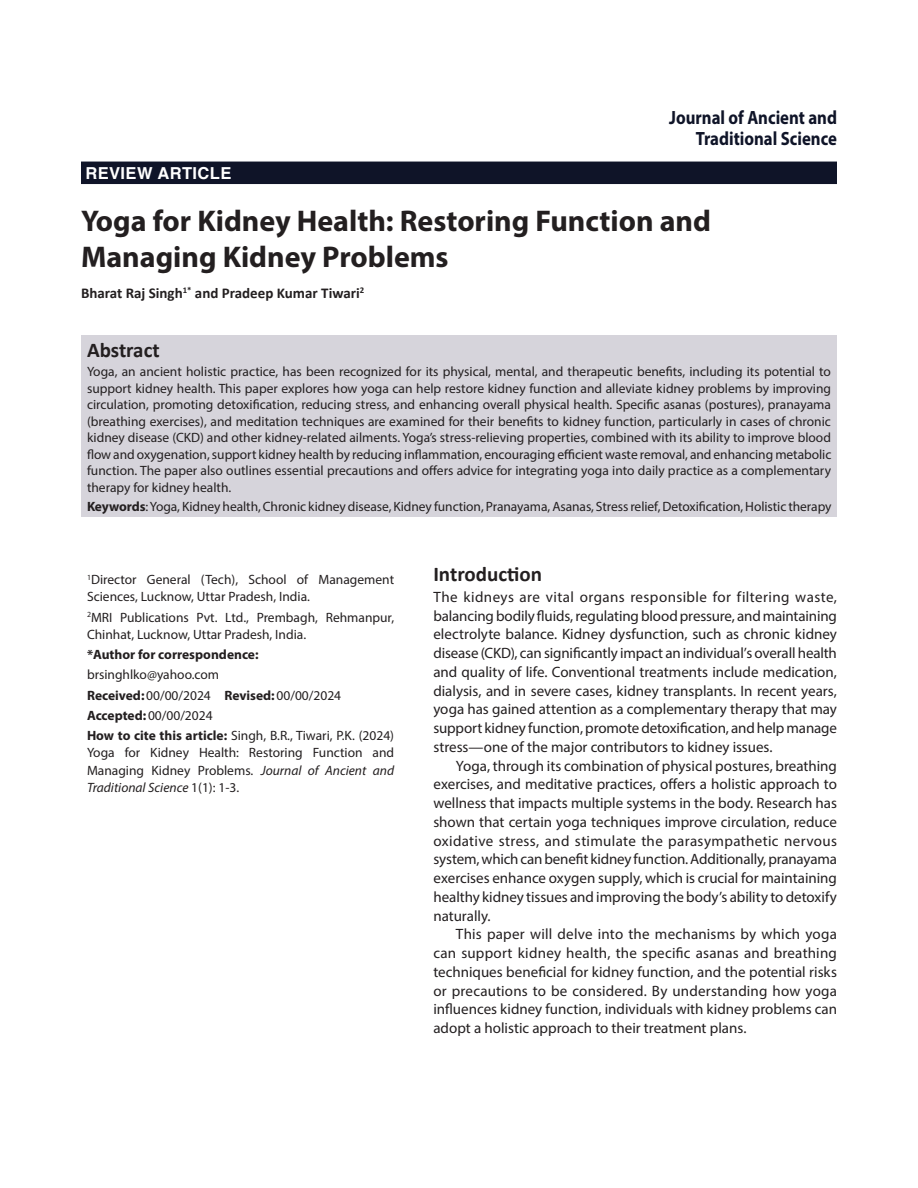
<style>
.page{position:relative;width:918px;height:1188px;background:#fff}
.page>*{position:absolute;margin:0;border:0;box-sizing:border-box;transform-origin:0 0}
.article_head{font:700 30px/36px "Myriad Pro";color:#231f20}
.Sub-Head-1{font:700 21px "Calibri";color:#231f20}
.article_head-2{font:700 19.2px/21.3px "Myriad Pro";color:#0f1428;text-align:right;scale:.87 1}
.Subject{font:700 16.5px "Helvetica";letter-spacing:.025em;color:#fff}
.text{font:15px/18.8px "Myriad Pro";color:#231f20;text-align:justify}
.Body_flush{font:15px/18.8px "Myriad Pro";color:#231f20;text-align:justify}
.author{font:700 15px "Calibri";color:#231f20}
.Abstract{font:13.5px/16.5px "Myriad Pro";letter-spacing:-.005em;color:#231f20;text-align:justify}
.affiliation{font:13.5px/17.2px "Myriad Pro";color:#231f20}
.affiliation-2{font:700 13.5px "Myriad Pro";color:#231f20}
.s1{font-weight:700}
.s2{font-style:italic}
</style>
<div class="page">
<div style="left:81px;top:336px;width:756px;height:181px;background:#d6d4db"></div>
<div style="left:81px;top:162px;width:756px;height:22px;background:#0f1428"></div>
<p class="Subject" style="left:86px;top:160px;width:147px">REVIEW ARTICLE</p>
<p class="article_head-2" style="left:669px;top:106px;width:194px">Journal of Ancient and<br>Traditional Science</p>
<p class="article_head" style="left:81px;top:202px;width:631px">Yoga for Kidney Health: Restoring Function and<br>Managing Kidney Problems</p>
<p class="author" style="left:81px;top:283px;width:285px">Bharat Raj Singh<sup>1*</sup> and Pradeep Kumar Tiwari<sup>2</sup></p>
<p class="Sub-Head-1" style="left:87px;top:336px;width:74px">Abstract</p>
<p class="Abstract" style="left:87px;top:363px;width:746px">Yoga, an ancient holistic practice, has been recognized for its physical, mental, and therapeutic benefits, including its potential to support kidney health. This paper explores how yoga can help restore kidney function and alleviate kidney problems by improving circulation, promoting detoxification, reducing stress, and enhancing overall physical health. Specific asanas (postures), pranayama (breathing exercises), and meditation techniques are examined for their benefits to kidney function, particularly in cases of chronic kidney disease (CKD) and other kidney-related ailments. Yoga’s stress-relieving properties, combined with its ability to improve blood flow and oxygenation, support kidney health by reducing inflammation, encouraging efficient waste removal, and enhancing metabolic function. The paper also outlines essential precautions and offers advice for integrating yoga into daily practice as a complementary therapy for kidney health.</p>
<p class="Abstract" style="left:87px;top:498px;width:746px"><span class="s1">Keywords</span>: Yoga, Kidney health, Chronic kidney disease, Kidney function, Pranayama, Asanas, Stress relief, Detoxification, Holistic therapy</p>
<p class="affiliation" style="left:87px;top:571px;width:309px"><sup>1</sup>Director General (Tech), School of Management<br>Sciences, Lucknow, Uttar Pradesh, India.</p>
<p class="affiliation" style="left:87px;top:608px;width:309px"><sup>2</sup>MRI Publications Pvt. Ltd., Prembagh, Rehmanpur,<br>Chinhat, Lucknow, Uttar Pradesh, India.</p>
<p class="affiliation-2" style="left:87px;top:646px;width:173px">*Author for correspondence:</p>
<p class="affiliation" style="left:87px;top:666px;width:134px">brsinghlko@yahoo.com</p>
<p class="affiliation" style="left:87px;top:686px;width:256px"><span class="s1">Received:</span>00/00/2024 <span class="s1">Revised:</span>00/00/2024</p>
<p class="affiliation" style="left:87px;top:706px;width:127px"><span class="s1">Accepted:</span>00/00/2024</p>
<p class="affiliation" style="left:87px;top:727px;width:309px;text-align:justify"><span class="s1">How to cite this article:</span> Singh, B.R., Tiwari, P.K. (2024)<br>Yoga for Kidney Health: Restoring Function and Managing Kidney Problems. <span class="s2">Journal of Ancient and Traditional Science</span> 1(1): 1-3.</p>
<p class="Sub-Head-1" style="left:433px;top:559px;width:110px">Introduction</p>
<p class="Body_flush" style="left:433px;top:587px;width:405px">The kidneys are vital organs responsible for filtering waste, balancing bodily fluids, regulating blood pressure, and maintaining electrolyte balance. Kidney dysfunction, such as chronic kidney disease (CKD), can significantly impact an individual’s overall health and quality of life. Conventional treatments include medication, dialysis, and in severe cases, kidney transplants. In recent years, yoga has gained attention as a complementary therapy that may support kidney function, promote detoxification, and help manage stress—one of the major contributors to kidney issues.</p>
<p class="text" style="left:433px;top:756px;width:405px;text-indent:22px">Yoga, through its combination of physical postures, breathing exercises, and meditative practices, offers a holistic approach to wellness that impacts multiple systems in the body. Research has shown that certain yoga techniques improve circulation, reduce oxidative stress, and stimulate the parasympathetic nervous system, which can benefit kidney function. Additionally, pranayama exercises enhance oxygen supply, which is crucial for maintaining healthy kidney tissues and improving the body’s ability to detoxify naturally.</p>
<p class="text" style="left:433px;top:925px;width:405px;text-indent:22px">This paper will delve into the mechanisms by which yoga can support kidney health, the specific asanas and breathing techniques beneficial for kidney function, and the potential risks or precautions to be considered. By understanding how yoga influences kidney function, individuals with kidney problems can adopt a holistic approach to their treatment plans.</p>
</div>
